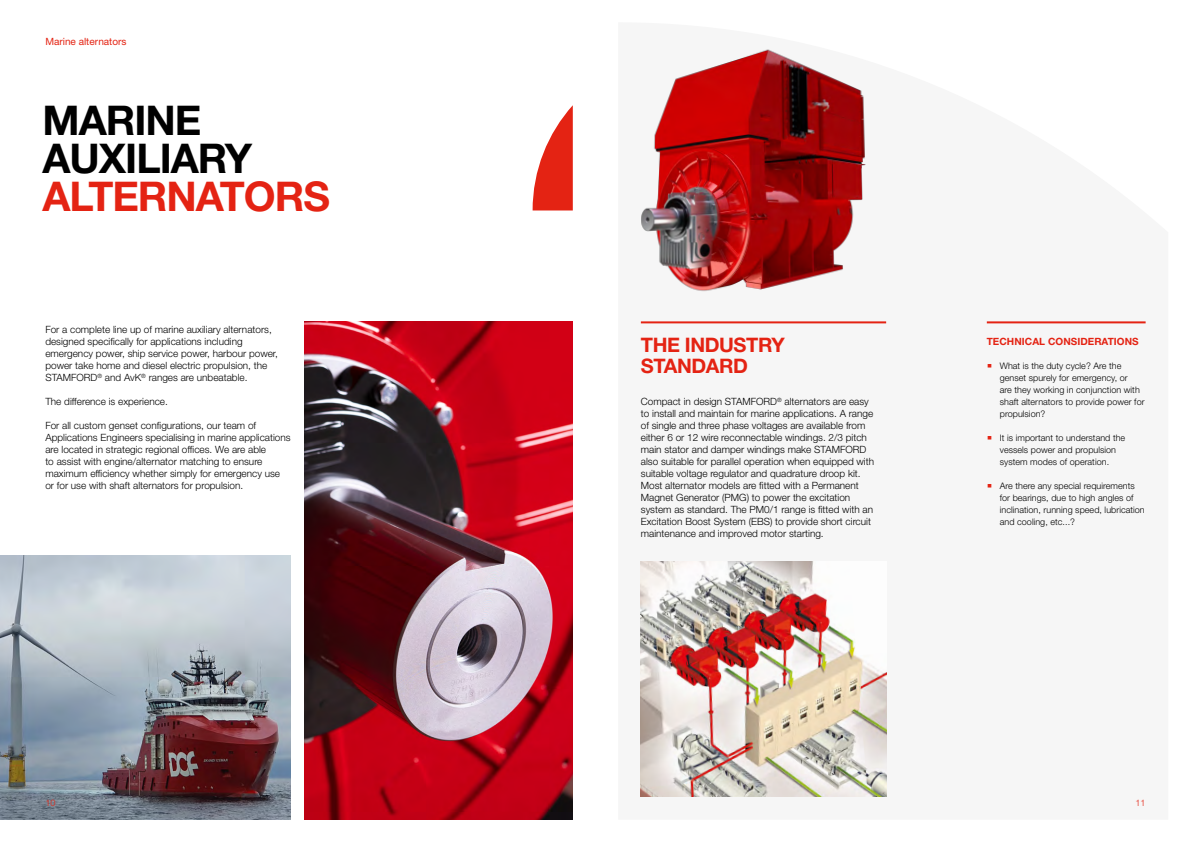
<style>
.page{position:relative;width:1191px;height:842px;background:#fff}
.page>*{position:absolute;margin:0;border:0;box-sizing:border-box;transform-origin:0 0}
.t1{font:700 41px/38px "Helvetica Neue LT Std";letter-spacing:-.025em;color:#000}
.t2{font:700 41px "Helvetica Neue LT Std";letter-spacing:-.025em;color:#e42313}
.t3{font:700 20px/20px "Helvetica Neue LT Std";letter-spacing:-.02em;color:#e42313}
.t4{font:300 10px/12px "Helvetica Neue LT Std";color:#000}
.t5{font:700 10px "Helvetica Neue LT Std";letter-spacing:.005em;color:#e42313}
.t6{font:10px "Helvetica Neue LT Std";color:#e42313}
.t7{font:300 9px/12px "Helvetica Neue LT Std";letter-spacing:.005em;color:#000}
.t8{font:300 9px "Helvetica Neue LT Std";color:#e42313}
.s1{font-family:"Verdana";font-weight:400;font-size:16px;color:#e42313}
</style>
<div class="page">
<img style="left:0;top:556px;width:291px;height:264px">
<img style="left:305px;top:321px;width:268px;height:499px">
<img style="left:641px;top:561px;width:245px;height:236px">
<img style="left:641px;top:49px;width:225px;height:243px">
<svg style="left:532px;top:105px;width:41px;height:105px"></svg>
<hr style="left:986px;top:321px;width:159px;height:2px;background:#e42313">
<hr style="left:641px;top:321px;width:245px;height:2px;background:#e42313">
<p class="t6" style="left:45px;top:36px;width:83px">Marine alternators</p>
<h1 class="t1" style="left:43px;top:100px;width:211px">MARINE<br>AUXILIARY</h1>
<h1 class="t2" style="left:43px;top:171px;width:289px">ALTERNATORS</h1>
<p class="t4" style="left:45px;top:324px;width:234px">For a complete line up of marine auxiliary alternators, designed specifically for applications including emergency power, ship service power, harbour power, power take home and diesel electric propulsion, the STAMFORD<sup>®</sup> and AvK<sup>®</sup> ranges are unbeatable.</p>
<p class="t4" style="left:45px;top:396px;width:124px">The difference is experience.</p>
<p class="t4" style="left:45px;top:420px;width:247px">For all custom genset configurations, our team of Applications Engineers specialising in marine applications are located in strategic regional offices. We are able<br>to assist with engine/alternator matching to ensure maximum efficiency whether simply for emergency use or for use with shaft alternators for propulsion.</p>
<h2 class="t3" style="left:641px;top:335px;width:145px">THE INDUSTRY<br>STANDARD</h2>
<p class="t4" style="left:641px;top:396px;width:235px">Compact in design STAMFORD<sup>®</sup> alternators are easy to install and maintain for marine applications. A range of single and three phase voltages are available from either 6 or 12 wire reconnectable windings. 2/3 pitch main stator and damper windings make STAMFORD also suitable for parallel operation when equipped with suitable voltage regulator and quadrature droop kit.<br>Most alternator models are fitted with a Permanent Magnet Generator (PMG) to power the excitation system as standard. The PM0/1 range is fitted with an Excitation Boost System (EBS) to provide short circuit maintenance and improved motor starting.</p>
<p class="t5" style="left:986px;top:336px;width:153px">TECHNICAL CONSIDERATIONS</p>
<p class="t7" style="left:999px;top:360px;width:146px;text-indent:-13px"><span class="s1">▪</span> What is the duty cycle? Are the genset spurely for emergency, or<br>are they working in conjunction with shaft alternators to provide power for propulsion?</p>
<p class="t7" style="left:986px;top:432px;width:140px;text-align:center"><span class="s1">▪</span> It is important to understand the vessels power and propulsion system modes of operation.</p>
<p class="t7" style="left:999px;top:480px;width:146px;text-indent:-13px"><span class="s1">▪</span> Are there any special requirements for bearings, due to high angles of inclination, running speed, lubrication and cooling, etc...?</p>
<p class="t8" style="left:45px;top:797px;width:12px">10</p>
<p class="t8" style="left:1135px;top:797px;width:12px">11</p>
</div>
